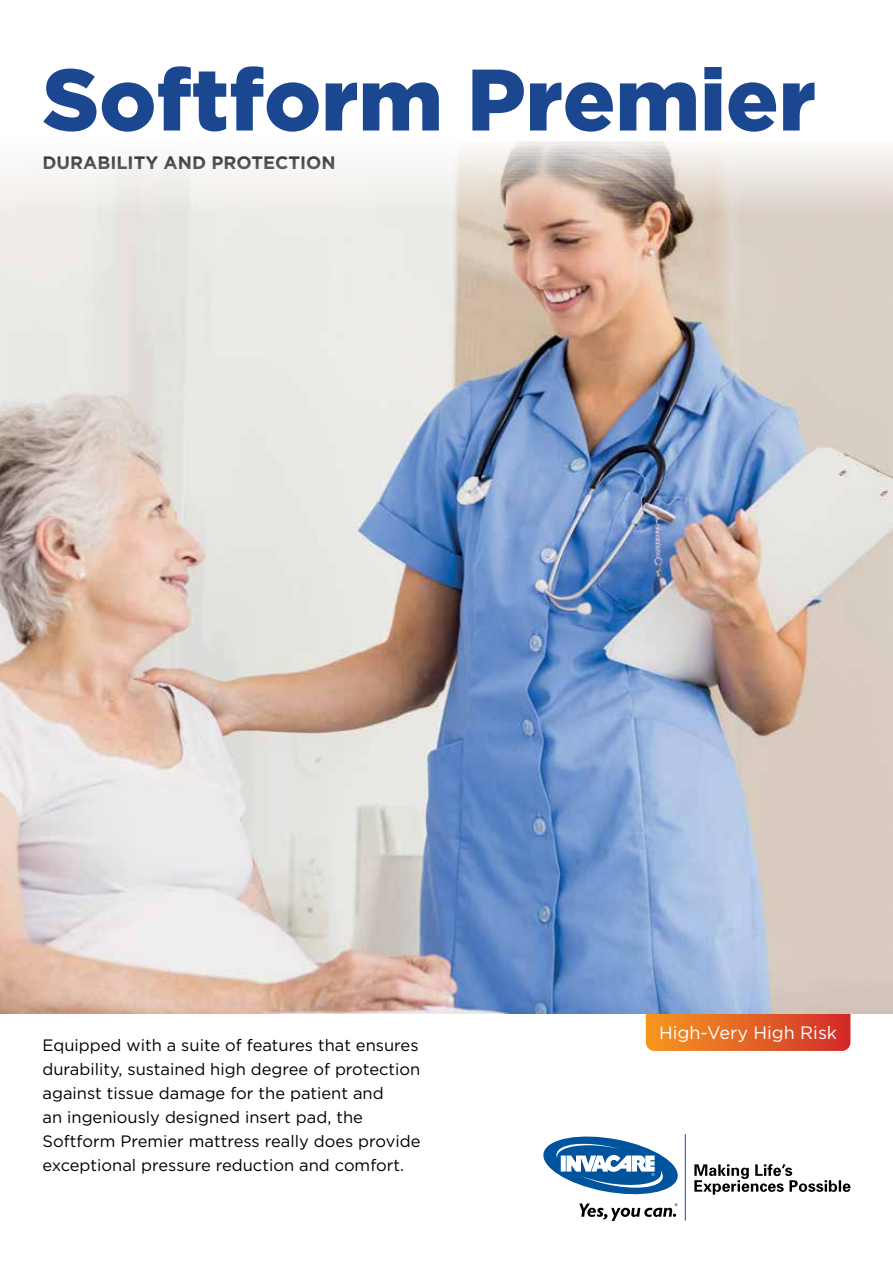
<style>
.page{position:relative;width:893px;height:1263px;background:#fff}
.page>*{position:absolute;margin:0;border:0;box-sizing:border-box;transform-origin:0 0}
.t1{font:900 87px "Gotham";color:#1a4790}
.t2{font:700 18px "Gotham";color:#000}
.t3{font:18px "Gotham";color:#fff}
.t4{font:16.5px/24px "Gotham";color:#000}
</style>
<div class="page">
<svg style="left:543px;top:1136px;width:135px;height:84px"></svg>
<svg style="left:694px;top:1164px;width:156px;height:31px"></svg>
<hr style="left:685px;top:1134px;width:1px;height:86px;background:#25408f">
<svg style="left:646px;top:1013px;width:204px;height:38px;background:#e1652a"></svg>
<img style="left:0;top:142px;width:893px;height:871px">
<h1 class="t1" style="left:43px;top:49px;width:775px">Softform Premier</h1>
<p class="t2" style="left:43px;top:150px;width:295px">DURABILITY AND PROTECTION</p>
<p class="t4" style="left:43px;top:1033px;width:379px">Equipped with a suite of features that ensures durability, sustained high degree of protection against tissue damage for the patient and<br>an ingeniously designed insert pad, the Softform Premier mattress really does provide exceptional pressure reduction and comfort.</p>
<p class="t3" style="left:659px;top:1021px;width:180px">High-Very High Risk</p>
</div>
